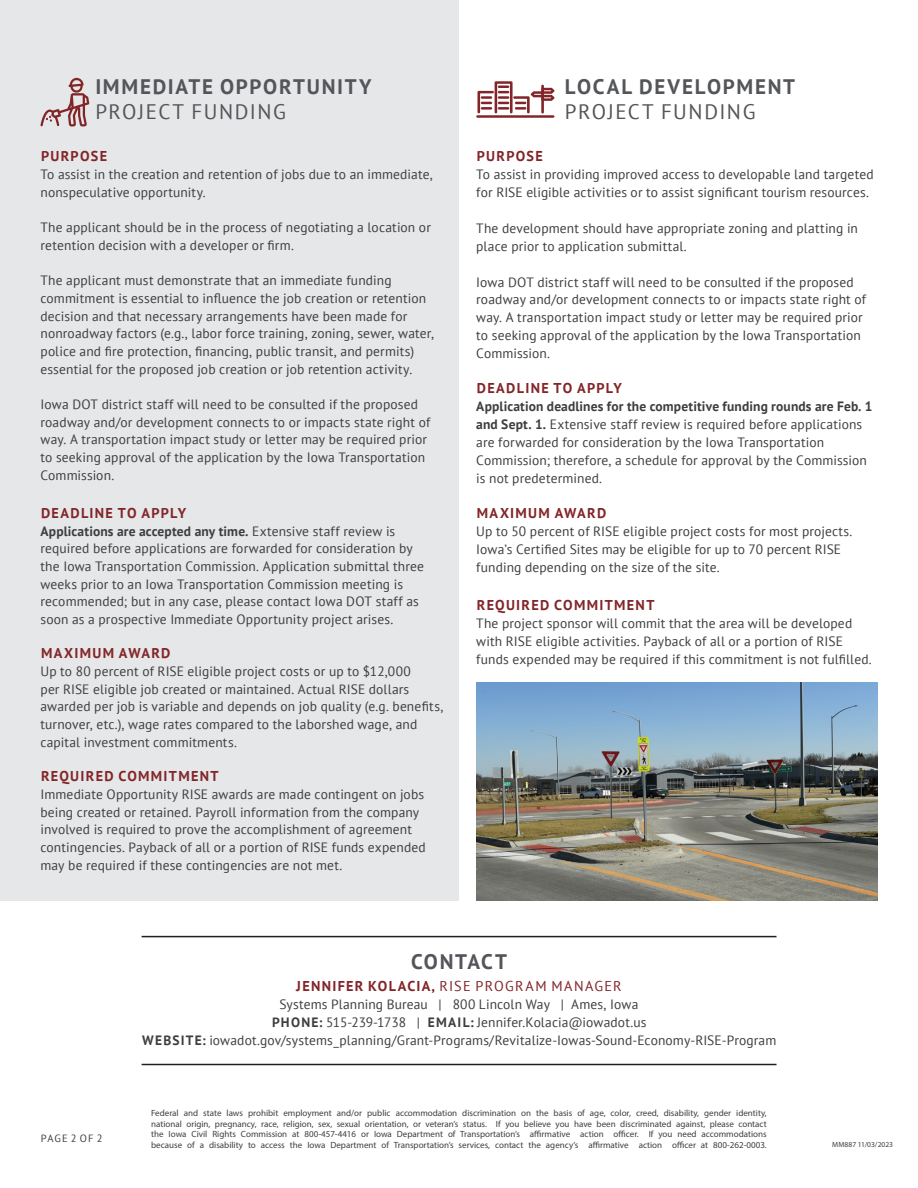
<style>
.page{position:relative;width:918px;height:1188px;background:#fff}
.page>*{position:absolute;margin:0;border:0;box-sizing:border-box;transform-origin:0 0}
.t1{font:700 21px/25.2px "PT Sans";letter-spacing:.08em;color:#54555a}
.Subhead{font:700 14.25px "PT Sans";letter-spacing:.09em;color:#822528}
.Subhead-2{font:14.25px "PT Sans";letter-spacing:.09em;color:#822528}
.t2{font:13.5px/17.7px "PT Sans";letter-spacing:.01em;color:#3e3e3f}
.t3{font:10.5px "PT Sans";letter-spacing:.095em;color:#3e3e3f}
.t4{font:9px/10.8px "Myriad Pro";color:#3e3e3f;text-align:justify}
.t5{font:7.5px "Myriad Pro";letter-spacing:.005em;color:#3e3e3f}
.s1{font-weight:400}
.s2{font-weight:700}
</style>
<div class="page">
<div style="left:0;top:0;width:459px;height:901px;background:#e6e7e9"></div>
<svg style="left:40px;top:78px;width:49px;height:49px"></svg>
<hr style="left:541px;top:85px;width:3px;height:29px;background:#822528">
<svg style="left:478px;top:81px;width:76px;height:32px"></svg>
<hr style="left:476px;top:115px;width:78px;height:3px;background:#822528">
<hr style="left:142px;top:936px;width:635px;height:1px;background:#231f20">
<hr style="left:142px;top:1064px;width:635px;height:1px;background:#231f20">
<img style="left:476px;top:683px;width:402px;height:218px">
<p class="t1" style="left:95px;top:74px;width:278px">IMMEDIATE OPPORTUNITY<br><span class="s1">PROJECT FUNDING</span></p>
<p class="Subhead" style="left:41px;top:147px;width:68px">PURPOSE</p>
<p class="t2" style="left:40px;top:165px;width:394px">To assist in the creation and retention of jobs due to an immediate, nonspeculative opportunity.</p>
<p class="t2" style="left:40px;top:218px;width:392px">The applicant should be in the process of negotiating a location or retention decision with a developer or firm.</p>
<p class="t2" style="left:40px;top:271px;width:395px">The applicant must demonstrate that an immediate funding commitment is essential to influence the job creation or retention decision and that necessary arrangements have been made for nonroadway factors (e.g., labor force training, zoning, sewer, water, police and fire protection, financing, public transit, and permits) essential for the proposed job creation or job retention activity.</p>
<p class="t2" style="left:40px;top:395px;width:391px">Iowa DOT district staff will need to be consulted if the proposed roadway and/or development connects to or impacts state right of way. A transportation impact study or letter may be required prior to seeking approval of the application by the Iowa Transportation Commission.</p>
<p class="Subhead" style="left:41px;top:504px;width:147px">DEADLINE TO APPLY</p>
<p class="t2" style="left:40px;top:522px;width:385px"><span class="s2">Applications are accepted any time.</span> Extensive staff review is required before applications are forwarded for consideration by the Iowa Transportation Commission. Application submittal three weeks prior to an Iowa Transportation Commission meeting is recommended; but in any case, please contact Iowa DOT staff as soon as a prospective Immediate Opportunity project arises.</p>
<p class="Subhead" style="left:41px;top:644px;width:131px">MAXIMUM AWARD</p>
<p class="t2" style="left:40px;top:662px;width:404px">Up to 80 percent of RISE eligible project costs or up to $12,000<br>per RISE eligible job created or maintained. Actual RISE dollars awarded per job is variable and depends on job quality (e.g. benefits, turnover, etc.), wage rates compared to the laborshed wage, and capital investment commitments.</p>
<p class="Subhead" style="left:41px;top:767px;width:179px">REQUIRED COMMITMENT</p>
<p class="t2" style="left:40px;top:785px;width:387px">Immediate Opportunity RISE awards are made contingent on jobs being created or retained. Payroll information from the company involved is required to prove the accomplishment of agreement contingencies. Payback of all or a portion of RISE funds expended may be required if these contingencies are not met.</p>
<p class="t1" style="left:565px;top:74px;width:232px">LOCAL DEVELOPMENT<br><span class="s1">PROJECT FUNDING</span></p>
<p class="Subhead" style="left:477px;top:147px;width:68px">PURPOSE</p>
<p class="t2" style="left:476px;top:165px;width:399px">To assist in providing improved access to developable land targeted for RISE eligible activities or to assist significant tourism resources.</p>
<p class="t2" style="left:476px;top:219px;width:383px">The development should have appropriate zoning and platting in place prior to application submittal.</p>
<p class="t2" style="left:476px;top:273px;width:391px">Iowa DOT district staff will need to be consulted if the proposed roadway and/or development connects to or impacts state right of way. A transportation impact study or letter may be required prior to seeking approval of the application by the Iowa Transportation Commission.</p>
<p class="Subhead" style="left:477px;top:378px;width:147px">DEADLINE TO APPLY</p>
<p class="t2" style="left:476px;top:397px;width:398px"><span class="s2">Application deadlines for the competitive funding rounds are Feb. 1 and Sept. 1.</span> Extensive staff review is required before applications are forwarded for consideration by the Iowa Transportation Commission; therefore, a schedule for approval by the Commission is not predetermined.</p>
<p class="Subhead" style="left:477px;top:504px;width:131px">MAXIMUM AWARD</p>
<p class="t2" style="left:476px;top:522px;width:378px">Up to 50 percent of RISE eligible project costs for most projects.<br>Iowa’s Certified Sites may be eligible for up to 70 percent RISE funding depending on the size of the site.</p>
<p class="Subhead" style="left:477px;top:595px;width:179px">REQUIRED COMMITMENT</p>
<p class="t2" style="left:476px;top:614px;width:397px">The project sponsor will commit that the area will be developed with RISE eligible activities. Payback of all or a portion of RISE funds expended may be required if this commitment is not fulfilled.</p>
<p class="t3" style="left:41px;top:1132px;width:63px">PAGE 2 OF 2</p>
<p class="t1" style="left:411px;top:949px;width:97px">CONTACT</p>
<p class="Subhead-2" style="left:296px;top:977px;width:327px"><span class="s2">JENNIFER KOLACIA,</span> RISE PROGRAM MANAGER</p>
<p class="t2" style="left:280px;top:995px;width:360px">Systems Planning Bureau | 800 Lincoln Way | Ames, Iowa</p>
<p class="t2" style="left:142px;top:1013px;width:636px;text-align:center"><span class="s2">PHONE:</span> 515-239-1738 | <span class="s2">EMAIL:</span> Jennifer.Kolacia@iowadot.us<br><span class="s2">WEBSITE:</span> iowadot.gov/systems_planning/Grant-Programs/Revitalize-Iowas-Sound-Economy-RISE-Program</p>
<p class="t4" style="left:151px;top:1107px;width:617px">Federal and state laws prohibit employment and/or public accommodation discrimination on the basis of age, color, creed, disability, gender identity, national origin, pregnancy, race, religion, sex, sexual orientation, or veteran’s status. If you believe you have been discriminated against, please contact the Iowa Civil Rights Commission at 800-457-4416 or Iowa Department of Transportation’s affirmative action officer. If you need accommodations because of a disability to access the Iowa Department of Transportation’s services, contact the agency’s affirmative action officer at 800-262-0003.</p>
<p class="t5" style="left:832px;top:1140px;width:62px">MM887 11/03/2023</p>
</div>
